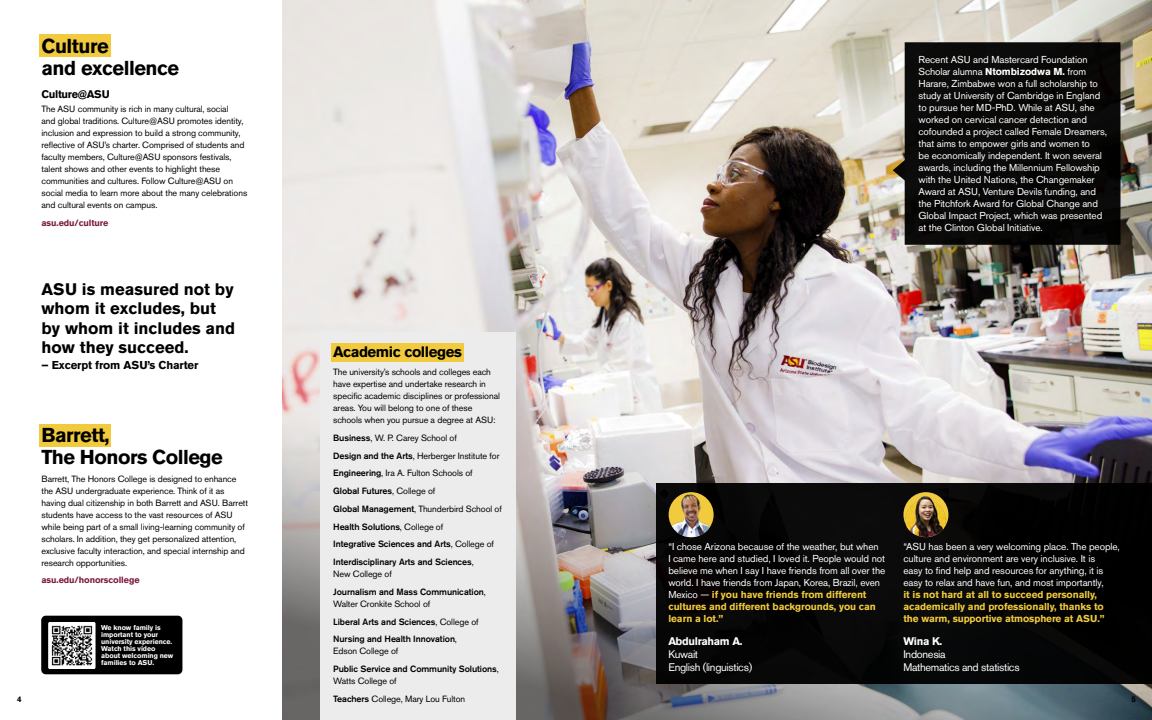
<style>
.page{position:relative;width:1152px;height:720px;background:#fff}
.page>*{position:absolute;margin:0;border:0;box-sizing:border-box;transform-origin:0 0}
.t1{font:700 20px/22px "Akzidenz Grotesk BQ";letter-spacing:-.025em;color:#000}
.t2{font:700 16.6px/19.3px "Akzidenz Grotesk BQ";color:#000}
.Large_Heading{font:700 15px "Akzidenz Grotesk BQ";letter-spacing:-.03em;color:#000}
.t3{font:700 11.4px "Akzidenz Grotesk BQ";letter-spacing:-.01em;color:#000}
.N_Quote_details{font:11px/13px "Akzidenz Grotesk BQ";letter-spacing:-.03em;color:#fff}
.N_Quote_name{font:700 11px "Akzidenz Grotesk BQ";letter-spacing:-.03em;color:#fff}
.Heading{font:700 11px "Akzidenz Grotesk BQ";letter-spacing:-.03em;color:#000}
.N_Quote{font:10px/12px "Akzidenz Grotesk BQ";letter-spacing:-.01em;color:#fff}
.Body{font:9px/12px "Akzidenz Grotesk BQ";letter-spacing:-.01em;color:#000}
.Body-2{font:500 9px/12px "Akzidenz Grotesk BQ";letter-spacing:-.01em;color:#000}
.Body-3{font:700 9px "Akzidenz Grotesk BQ";letter-spacing:-.01em;color:#7c1b41}
.t4{font:700 8px "Akzidenz Grotesk BQ";color:#000}
.t5{font:700 6.9px/6.9px "Akzidenz Grotesk BQ";letter-spacing:-.01em;color:#fff}
.s1{font-weight:700}
.s2{font-weight:500}
.s3{font-weight:400}
.s4{font-weight:700;color:#f1ca3d}
</style>
<div class="page">
<img style="left:283px;top:0;width:869px;height:144px">
<img style="left:283px;top:144px;width:869px;height:576px">
<div style="left:41px;top:616px;width:141px;height:58px;background:#000;border-radius:5px"></div>
<img style="left:48px;top:622px;width:47px;height:47px">
<div style="left:39px;top:34px;width:72px;height:23px;background:#f1ca3d"></div>
<div style="left:39px;top:424px;width:72px;height:23px;background:#f1ca3d"></div>
<svg style="left:893px;top:42px;width:227px;height:203px;background:#131211"></svg>
<div style="left:320px;top:333px;width:196px;height:387px;background:#ececec"></div>
<div style="left:332px;top:343px;width:132px;height:18px;background:#f1ca3d"></div>
<div style="left:657px;top:483px;width:495px;height:200px;background:#000"></div>
<svg style="left:669px;top:492px;width:45px;height:45px"></svg>
<img style="left:670px;top:494px;width:42px;height:43px">
<svg style="left:903px;top:492px;width:45px;height:45px"></svg>
<img style="left:905px;top:495px;width:42px;height:42px">
<p class="t1" style="left:42px;top:35px;width:139px">Culture<br>and excellence</p>
<p class="Heading" style="left:42px;top:88px;width:70px">Culture@ASU</p>
<p class="Body" style="left:42px;top:103px;width:207px">The ASU community is rich in many cultural, social<br>and global traditions. Culture@ASU promotes identity, inclusion and expression to build a strong community, reflective of ASU’s charter. Comprised of students and faculty members, Culture@ASU sponsors festivals, talent shows and other events to highlight these communities and cultures. Follow Culture@ASU on social media to learn more about the many celebrations and cultural events on campus.</p>
<p class="Body-3" style="left:42px;top:218px;width:68px">asu.edu/culture</p>
<p class="N_Quote" style="left:919px;top:54px;width:190px">Recent ASU and Mastercard Foundation Scholar alumna <span class="s1">Ntombizodwa M.</span> from Harare, Zimbabwe won a full scholarship to study at University of Cambridge in England to pursue her MD-PhD. While at ASU, she worked on cervical cancer detection and cofounded a project called Female Dreamers, that aims to empower girls and women to<br>be economically independent. It won several awards, including the Millennium Fellowship with the United Nations, the Changemaker Award at ASU, Venture Devils funding, and the Pitchfork Award for Global Change and Global Impact Project, which was presented at the Clinton Global Initiative.</p>
<p class="t2" style="left:42px;top:280px;width:195px">ASU is measured not by whom it excludes, but by whom it includes and how they succeed.</p>
<p class="t3" style="left:42px;top:358px;width:158px">– Excerpt from ASU’s Charter</p>
<p class="Large_Heading" style="left:333px;top:343px;width:130px">Academic colleges</p>
<p class="Body" style="left:333px;top:366px;width:168px">The university’s schools and colleges each have expertise and undertake research in specific academic disciplines or professional areas. You will belong to one of these schools when you pursue a degree at ASU:</p>
<p class="Body" style="left:333px;top:432px;width:125px"><span class="s2">Business</span>, W. P. Carey School of</p>
<p class="Body" style="left:333px;top:449px;width:168px"><span class="s2">Design and the Arts</span>, Herberger Institute for</p>
<p class="Body" style="left:333px;top:467px;width:141px"><span class="s2">Engineering</span>, Ira A. Fulton Schools of</p>
<p class="Body-2" style="left:333px;top:485px;width:104px">Global Futures<span class="s3">, College of</span></p>
<p class="Body" style="left:333px;top:503px;width:170px"><span class="s2">Global Management</span>, Thunderbird School of</p>
<p class="Body-2" style="left:333px;top:520px;width:111px">Health Solutions<span class="s3">, College of</span></p>
<p class="Body-2" style="left:333px;top:538px;width:162px">Integrative Sciences and Arts<span class="s3">, College of</span></p>
<p class="Body-2" style="left:333px;top:556px;width:142px">Interdisciplinary Arts and Sciences<span class="s3">,<br>New College of</span></p>
<p class="Body-2" style="left:333px;top:586px;width:154px">Journalism and Mass Communication<span class="s3">,<br>Walter Cronkite School of</span></p>
<p class="Body-2" style="left:333px;top:615px;width:147px">Liberal Arts and Sciences<span class="s3">, College of</span></p>
<p class="Body-2" style="left:333px;top:633px;width:125px">Nursing and Health Innovation<span class="s3">,<br>Edson College of</span></p>
<p class="Body-2" style="left:333px;top:663px;width:167px">Public Service and Community Solutions<span class="s3">,<br>Watts College of</span></p>
<p class="Body" style="left:333px;top:693px;width:134px"><span class="s2">Teachers</span> College, Mary Lou Fulton</p>
<p class="t1" style="left:42px;top:424px;width:183px">Barrett,<br>The Honors College</p>
<p class="Body" style="left:42px;top:473px;width:208px">Barrett, The Honors College is designed to enhance the ASU undergraduate experience. Think of it as having dual citizenship in both Barrett and ASU. Barrett students have access to the vast resources of ASU while being part of a small living-learning community of scholars. In addition, they get personalized attention, exclusive faculty interaction, and special internship and research opportunities.</p>
<p class="Body-3" style="left:42px;top:575px;width:100px">asu.edu/honorscollege</p>
<p class="N_Quote" style="left:903px;top:540px;width:218px">“ASU has been a very welcoming place. The people, culture and environment are very inclusive. It is<br>easy to find help and resources for anything, it is easy to relax and have fun, and most importantly,<br><span class="s4">it is not hard at all to succeed personally, academically and professionally, thanks to the warm, supportive atmosphere at ASU.”</span></p>
<p class="N_Quote_name" style="left:903px;top:635px;width:40px">Wina K.</p>
<p class="N_Quote_details" style="left:903px;top:647px;width:118px">Indonesia<br>Mathematics and statistics</p>
<p class="N_Quote" style="left:668px;top:540px;width:218px">“I chose Arizona because of the weather, but when<br>I came here and studied, I loved it. People would not believe me when I say I have friends from all over the world. I have friends from Japan, Korea, Brazil, even Mexico — <span class="s4">if you have friends from different cultures and different backgrounds, you can learn a lot.”</span></p>
<p class="N_Quote_name" style="left:668px;top:635px;width:76px">Abdulraham A.</p>
<p class="N_Quote_details" style="left:668px;top:647px;width:85px">Kuwait<br>English (linguistics)</p>
<p class="t5" style="left:101px;top:624px;width:74px">We know family is important to your university experience.<br>Watch this video about welcoming new families to ASU.</p>
<p class="t4" style="left:17px;top:695px;width:6px">4</p>
<p class="t4" style="left:1132px;top:695px;width:6px">5</p>
</div>
